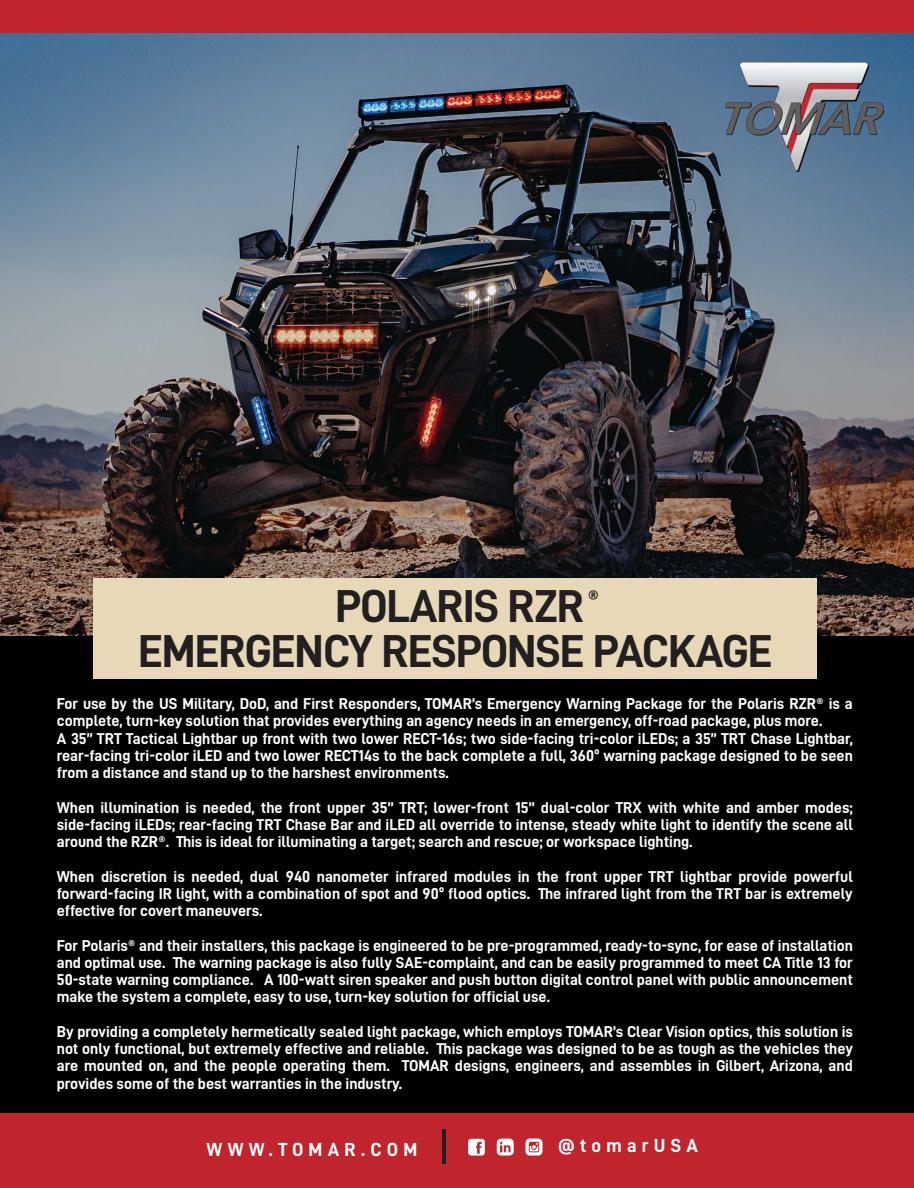
<style>
.page{position:relative;width:914px;height:1188px;background:#fff}
.page>*{position:absolute;margin:0;border:0;box-sizing:border-box;transform-origin:0 0}
.t1{font:46.2px/45px "D DIN Bold";letter-spacing:-.025em;color:#231f20;text-align:center}
.t2{font:24.15px "D DIN Bold";color:#231f20}
.t3{font:19.05px "D DIN Bold";letter-spacing:.275em;color:#fff}
.t4{font:15.75px/17.2px "D DIN Bold";color:#fff;text-align:justify}
</style>
<div class="page">
<img style="left:0;top:33px;width:914px;height:603px">
<div style="left:0;top:636px;width:914px;height:490px;background:#010101"></div>
<img style="left:725px;top:63px;width:159px;height:109px">
<div style="left:0;top:0;width:914px;height:33px;background:#c0242c"></div>
<div style="left:93px;top:579px;width:723px;height:100px;background:#e7d9b8"></div>
<div style="left:0;top:1114px;width:914px;height:74px;background:#c0242c"></div>
<hr style="left:442px;top:1129px;width:4px;height:34px;background:#231f20">
<svg style="left:468px;top:1139px;width:17px;height:17px"></svg>
<svg style="left:525px;top:1139px;width:17px;height:17px"></svg>
<svg style="left:497px;top:1139px;width:17px;height:17px"></svg>
<h1 class="t1" style="left:138px;top:583px;width:635px">POLARIS RZR<br>EMERGENCY RESPONSE PACKAGE</h1>
<h2 class="t2" style="left:587px;top:585px;width:13px">®</h2>
<p class="t4" style="left:57px;top:695px;width:797px;text-align:left">For use by the US Military, DoD, and First Responders, TOMAR’s Emergency Warning Package for the Polaris RZR® is a complete, turn-key solution that provides everything an agency needs in an emergency, off-road package, plus more.<br>A 35” TRT Tactical Lightbar up front with two lower RECT-16s; two side-facing tri-color iLEDs; a 35” TRT Chase Lightbar, rear-facing tri-color iLED and two lower RECT14s to the back complete a full, 360º warning package designed to be seen from a distance and stand up to the harshest environments.</p>
<p class="t4" style="left:57px;top:798px;width:797px">When illumination is needed, the front upper 35” TRT; lower-front 15” dual-color TRX with white and amber modes; side-facing iLEDs; rear-facing TRT Chase Bar and iLED all override to intense, steady white light to identify the scene all around the RZR®. This is ideal for illuminating a target; search and rescue; or workspace lighting.</p>
<p class="t4" style="left:57px;top:867px;width:797px">When discretion is needed, dual 940 nanometer infrared modules in the front upper TRT lightbar provide powerful forward-facing IR light, with a combination of spot and 90º flood optics. The infrared light from the TRT bar is extremely effective for covert maneuvers.</p>
<p class="t4" style="left:57px;top:936px;width:797px">For Polaris® and their installers, this package is engineered to be pre-programmed, ready-to-sync, for ease of installation and optimal use. The warning package is also fully SAE-complaint, and can be easily programmed to meet CA Title 13 for 50-state warning compliance. A 100-watt siren speaker and push button digital control panel with public announcement make the system a complete, easy to use, turn-key solution for official use.</p>
<p class="t4" style="left:57px;top:1022px;width:797px">By providing a completely hermetically sealed light package, which employs TOMAR’s Clear Vision optics, this solution is not only functional, but extremely effective and reliable. This package was designed to be as tough as the vehicles they are mounted on, and the people operating them. TOMAR designs, engineers, and assembles in Gilbert, Arizona, and provides some of the best warranties in the industry.</p>
<p class="t3" style="left:207px;top:1138px;width:212px">WWW.TOMAR.COM</p>
<p class="t3" style="left:558px;top:1135px;width:141px">@tomarUSA</p>
</div>
